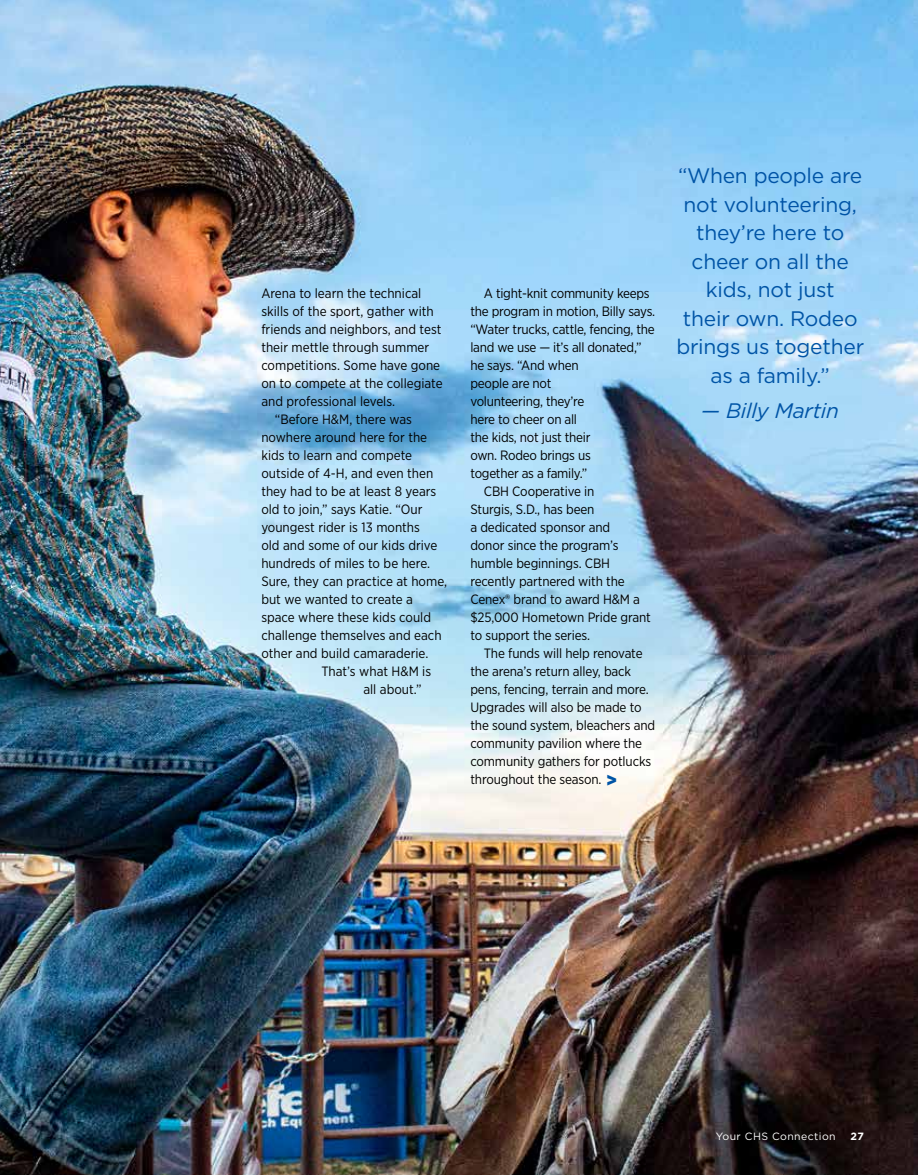
<style>
.page{position:relative;width:918px;height:1175px;background:#fff}
.page>*{position:absolute;margin:0;border:0;box-sizing:border-box;transform-origin:0 0}
.t1{font:21px/28.5px "Gotham";letter-spacing:-.01em;color:#0054a6;text-align:center}
.t2{font:italic 21px "Gotham";letter-spacing:-.01em;color:#0054a6}
.t3{font:13.5px "Gotham Narrow";letter-spacing:-.01em;color:#000}
.t4{font:10.5px "Gotham";letter-spacing:.04em;color:#fff}
.t5{font:700 10.5px "Gotham";color:#fff}
.s1{font-weight:900;font-size:19.5px;color:#0054a6}
</style>
<div class="page">
<img style="left:0;top:0;width:918px;height:1174px">
<p class="t3" style="left:261px;top:285px;width:162px">Arena to learn the technical</p>
<p class="t3" style="left:261px;top:303px;width:174px">skills of the sport, gather with</p>
<p class="t3" style="left:261px;top:321px;width:182px">friends and neighbors, and test</p>
<p class="t3" style="left:261px;top:339px;width:169px">their mettle through summer</p>
<p class="t3" style="left:261px;top:357px;width:180px">competitions. Some have gone</p>
<p class="t3" style="left:261px;top:375px;width:183px">on to compete at the collegiate</p>
<p class="t3" style="left:261px;top:393px;width:135px">and professional levels.</p>
<p class="t3" style="left:275px;top:411px;width:139px">“Before H&amp;M, there was</p>
<p class="t3" style="left:261px;top:429px;width:167px">nowhere around here for the</p>
<p class="t3" style="left:261px;top:447px;width:152px">kids to learn and compete</p>
<p class="t3" style="left:261px;top:465px;width:174px">outside of 4-H, and even then</p>
<p class="t3" style="left:261px;top:483px;width:177px">they had to be at least 8 years</p>
<p class="t3" style="left:261px;top:501px;width:163px">old to join,” says Katie. “Our</p>
<p class="t3" style="left:261px;top:519px;width:160px">youngest rider is 13 months</p>
<p class="t3" style="left:261px;top:537px;width:178px">old and some of our kids drive</p>
<p class="t3" style="left:261px;top:555px;width:170px">hundreds of miles to be here.</p>
<p class="t3" style="left:261px;top:573px;width:187px">Sure, they can practice at home,</p>
<p class="t3" style="left:261px;top:591px;width:153px">but we wanted to create a</p>
<p class="t3" style="left:261px;top:609px;width:171px">space where these kids could</p>
<p class="t3" style="left:261px;top:627px;width:182px">challenge themselves and each</p>
<p class="t3" style="left:261px;top:645px;width:168px">other and build camaraderie.</p>
<p class="t3" style="left:321px;top:663px;width:111px">That’s what H&amp;M is</p>
<p class="t3" style="left:363px;top:681px;width:60px">all about.”</p>
<p class="t3" style="left:484px;top:285px;width:167px">A tight-knit community keeps</p>
<p class="t3" style="left:470px;top:303px;width:186px">the program in motion, Billy says.</p>
<p class="t3" style="left:470px;top:321px;width:186px">“Water trucks, cattle, fencing, the</p>
<p class="t3" style="left:470px;top:339px;width:173px">land we use — it’s all donated,”</p>
<p class="t3" style="left:470px;top:357px;width:110px">he says. “And when</p>
<p class="t3" style="left:470px;top:375px;width:83px">people are not</p>
<p class="t3" style="left:470px;top:393px;width:115px">volunteering, they’re</p>
<p class="t3" style="left:470px;top:411px;width:108px">here to cheer on all</p>
<p class="t3" style="left:470px;top:429px;width:122px">the kids, not just their</p>
<p class="t3" style="left:470px;top:447px;width:122px">own. Rodeo brings us</p>
<p class="t3" style="left:470px;top:464px;width:119px">together as a family.”</p>
<p class="t3" style="left:484px;top:482px;width:112px">CBH Cooperative in</p>
<p class="t3" style="left:470px;top:500px;width:126px">Sturgis, S.D., has been</p>
<p class="t3" style="left:470px;top:518px;width:141px">a dedicated sponsor and</p>
<p class="t3" style="left:470px;top:536px;width:150px">donor since the program’s</p>
<p class="t3" style="left:470px;top:554px;width:141px">humble beginnings. CBH</p>
<p class="t3" style="left:470px;top:572px;width:156px">recently partnered with the</p>
<p class="t3" style="left:470px;top:590px;width:171px">Cenex® brand to award H&amp;M a</p>
<p class="t3" style="left:470px;top:608px;width:182px">$25,000 Hometown Pride grant</p>
<p class="t3" style="left:470px;top:626px;width:121px">to support the series.</p>
<p class="t3" style="left:484px;top:644px;width:160px">The funds will help renovate</p>
<p class="t3" style="left:470px;top:662px;width:162px">the arena’s return alley, back</p>
<p class="t3" style="left:470px;top:680px;width:180px">pens, fencing, terrain and more.</p>
<p class="t3" style="left:470px;top:698px;width:173px">Upgrades will also be made to</p>
<p class="t3" style="left:470px;top:716px;width:186px">the sound system, bleachers and</p>
<p class="t3" style="left:470px;top:734px;width:173px">community pavilion where the</p>
<p class="t3" style="left:470px;top:752px;width:182px">community gathers for potlucks</p>
<p class="t3" style="left:470px;top:770px;width:148px">throughout the season. <span class="s1">&gt;</span></p>
<h1 class="t1" style="left:676px;top:161px;width:189px">“When people are not volunteering, they’re here to cheer on all the kids, not just<br>their own. Rodeo brings us together as a family.”</h1>
<h1 class="t2" style="left:701px;top:397px;width:139px">— Billy Martin</h1>
<p class="t4" style="left:716px;top:1129px;width:122px">Your CHS Connection</p>
<p class="t5" style="left:850px;top:1129px;width:15px">27</p>
</div>
